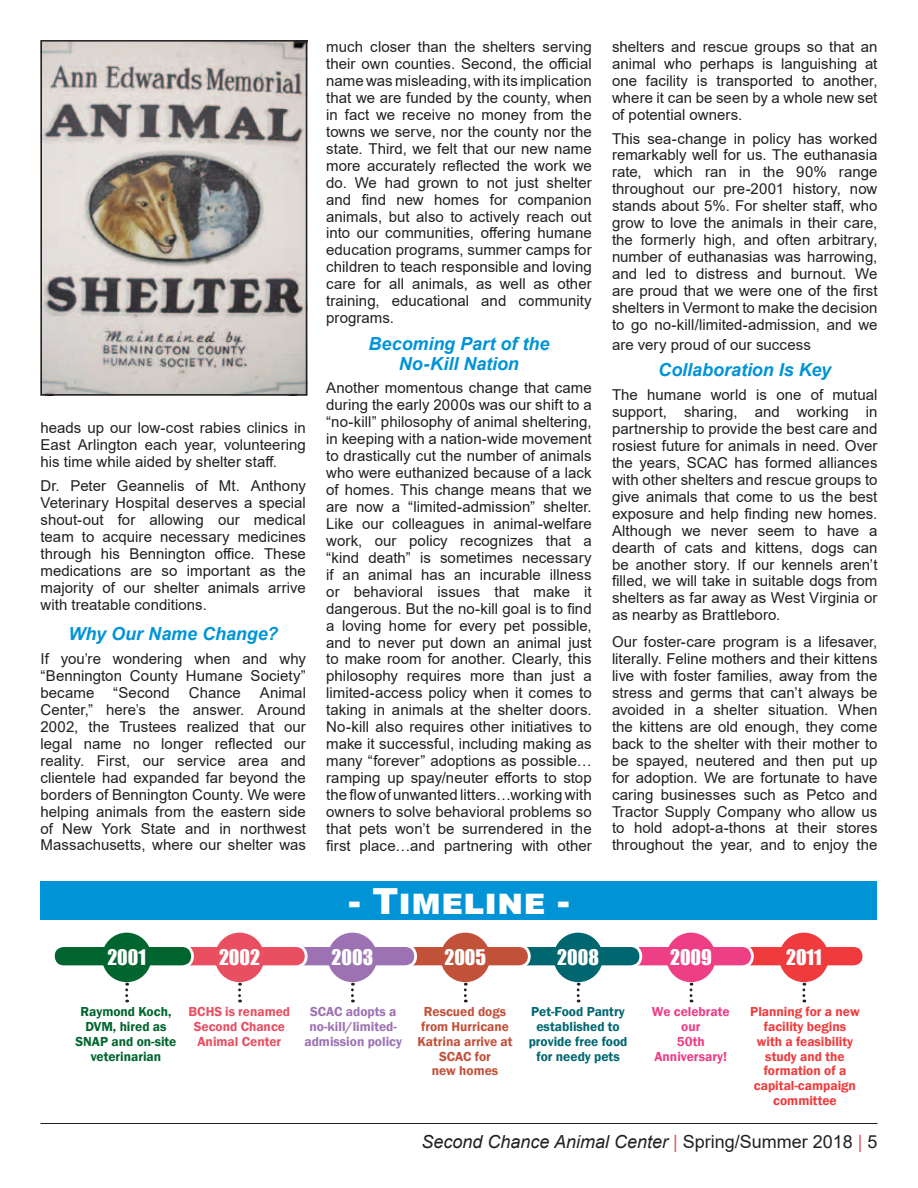
<style>
.page{position:relative;width:918px;height:1188px;background:#fff}
.page>*{position:absolute;margin:0;border:0;box-sizing:border-box;transform-origin:0 0}
.t1{font:900 36px "Arial";color:#fff}
.t2{font:19.8px "Impact";color:#fff}
.t3{font:italic 700 18px/19.8px "Arial";color:#0094d7;text-align:center}
.t4{font:italic 18px "Arial";color:#231f20}
.t5{font:15px/17px "Arial";letter-spacing:.005em;color:#231f20;text-align:justify}
.t6{font:600 13.35px/14.7px "Franklin Gothic";color:#ef3b3d;text-align:center}
.t7{font:600 13.35px/14.7px "Franklin Gothic";color:#c2513a;text-align:center}
.t8{font:600 13.35px/14.7px "Franklin Gothic";color:#006771;text-align:center}
.t9{font:600 13.35px/14.7px "Franklin Gothic";color:#00652e;text-align:center}
.t10{font:600 13.35px/14.7px "Franklin Gothic";color:#9d72b2;text-align:center}
.t11{font:600 13.35px/14.7px "Franklin Gothic";color:#e94e61;text-align:center}
.t12{font:600 13.35px/14.7px "Franklin Gothic";color:#ee3e85;text-align:center}
.s1{font-style:normal;color:#e94e61}
.s2{font-style:normal}
</style>
<div class="page">
<hr style="left:40px;top:1123px;width:838px;height:1px;background:#231f20">
<svg style="left:238px;top:983px;width:3px;height:19px"></svg>
<svg style="left:464px;top:983px;width:3px;height:19px"></svg>
<svg style="left:690px;top:983px;width:2px;height:19px"></svg>
<svg style="left:125px;top:983px;width:3px;height:19px"></svg>
<svg style="left:351px;top:983px;width:3px;height:19px"></svg>
<svg style="left:577px;top:983px;width:3px;height:19px"></svg>
<svg style="left:802px;top:983px;width:3px;height:19px"></svg>
<div style="left:725px;top:946px;width:139px;height:21px;background:#ef3b3d;border-radius:10px"></div>
<div style="left:723px;top:944px;width:142px;height:24px;border:3px solid #fff;border-radius:10px"></div>
<div style="left:613px;top:946px;width:139px;height:21px;background:#ee3e85;border-radius:10px"></div>
<div style="left:612px;top:944px;width:142px;height:24px;border:3px solid #fff;border-radius:10px"></div>
<div style="left:502px;top:946px;width:139px;height:21px;background:#006771;border-radius:10px"></div>
<div style="left:500px;top:944px;width:142px;height:24px;border:3px solid #fff;border-radius:10px"></div>
<div style="left:390px;top:946px;width:139px;height:21px;background:#c2513a;border-radius:10px"></div>
<div style="left:389px;top:944px;width:142px;height:24px;border:3px solid #fff;border-radius:10px"></div>
<div style="left:276px;top:946px;width:140px;height:21px;background:#9d72b2;border-radius:10px"></div>
<div style="left:275px;top:944px;width:142px;height:24px;border:3px solid #fff;border-radius:10px"></div>
<div style="left:167px;top:946px;width:139px;height:21px;background:#e94e61;border-radius:10px"></div>
<div style="left:166px;top:944px;width:142px;height:24px;border:3px solid #fff;border-radius:10px"></div>
<div style="left:53px;top:946px;width:140px;height:21px;background:#00652e;border-radius:10px"></div>
<div style="left:52px;top:944px;width:142px;height:24px;border:3px solid #fff;border-radius:10px"></div>
<div style="left:102px;top:933px;width:49px;height:49px;background:#00652e;border-radius:50%"></div>
<div style="left:328px;top:933px;width:49px;height:49px;background:#9d72b2;border-radius:50%"></div>
<div style="left:553px;top:933px;width:50px;height:49px;background:#006771;border-radius:50%"></div>
<div style="left:779px;top:933px;width:50px;height:49px;background:#ef3b3d;border-radius:50%"></div>
<div style="left:215px;top:933px;width:49px;height:49px;background:#e94e61;border-radius:50%"></div>
<div style="left:441px;top:933px;width:49px;height:49px;background:#c2513a;border-radius:50%"></div>
<div style="left:666px;top:933px;width:50px;height:49px;background:#ee3e85;border-radius:50%"></div>
<div style="left:40px;top:881px;width:838px;height:39px;background:#0094d7"></div>
<img style="left:43px;top:43px;width:261px;height:350px">
<div style="left:40px;top:40px;width:267px;height:356px;border:2px solid #231f20"></div>
<p class="t5" style="left:40px;top:420px;width:267px">heads up our low-cost rabies clinics in East Arlington each year, volunteering his time while aided by shelter staff.</p>
<p class="t5" style="left:40px;top:477px;width:267px">Dr. Peter Geannelis of Mt. Anthony Veterinary Hospital deserves a special shout-out for allowing our medical team to acquire necessary medicines through his Bennington office. These medications are so important as the majority of our shelter animals arrive with treatable conditions.</p>
<p class="t3" style="left:69px;top:625px;width:211px">Why Our Name Change?</p>
<p class="t5" style="left:40px;top:650px;width:267px">If you’re wondering when and why “Bennington County Humane Society” became</p>
<p class="t5" style="left:113px;top:684px;width:58px">“Second</p>
<p class="t5" style="left:189px;top:684px;width:54px">Chance</p>
<p class="t5" style="left:40px;top:684px;width:267px;text-indent:219px">Animal Center,” here’s the answer. Around 2002, the Trustees realized that our legal name no longer reflected our reality. First, our service area and clientele had expanded far beyond the borders of Bennington County. We were helping animals from the eastern side of New York State and in northwest Massachusetts, where our shelter was</p>
<p class="t5" style="left:326px;top:38px;width:267px">much closer than the shelters serving their own counties. Second, the official name was misleading, with its implication that we are funded by the county, when in fact we receive no money from the towns we serve, nor the county nor the state. Third, we felt that our new name more accurately reflected the work we do. We had grown to not just shelter and find new homes for companion animals, but also to actively reach out into our communities, offering humane education programs, summer camps for children to teach responsible and loving care for all animals, as well as other training, educational and community programs.</p>
<p class="t3" style="left:369px;top:334px;width:182px">Becoming Part of the<br>No-Kill Nation</p>
<p class="t5" style="left:326px;top:379px;width:267px">Another momentous change that came during the early 2000s was our shift to a “no-kill” philosophy of animal sheltering, in keeping with a nation-wide movement to drastically cut the number of animals who were euthanized because of a lack of homes. This change means that we are now a “limited-admission” shelter.<br>Like our colleagues in animal-welfare work, our policy recognizes that a “kind death” is sometimes necessary if an animal has an incurable illness or behavioral issues that make it dangerous. But the no-kill goal is to find a loving home for every pet possible, and to never put down an animal just to make room for another. Clearly, this philosophy requires more than just a limited-access policy when it comes to taking in animals at the shelter doors.<br>No-kill also requires other initiatives to make it successful, including making as many “forever” adoptions as possible… ramping up spay/neuter efforts to stop the flow of unwanted litters…working with owners to solve behavioral problems so that pets won’t be surrendered in the first place…and partnering with other</p>
<h1 class="t1" style="left:349px;top:875px;width:222px">- Timeline -</h1>
<p class="t5" style="left:612px;top:38px;width:267px">shelters and rescue groups so that an animal who perhaps is languishing at one facility is transported to another, where it can be seen by a whole new set of potential owners.</p>
<p class="t5" style="left:612px;top:130px;width:267px">This sea-change in policy has worked remarkably well for us. The euthanasia rate, which ran in the 90% range throughout our pre-2001 history, now stands about 5%. For shelter staff, who grow to love the animals in their care, the formerly high, and often arbitrary, number of euthanasias was harrowing, and led to distress and burnout. We are proud that we were one of the first shelters in Vermont to make the decision to go no-kill/limited-admission, and we</p>
<p class="t5" style="left:612px;top:336px;width:200px">are very proud of our success</p>
<p class="t3" style="left:658px;top:361px;width:174px">Collaboration Is Key</p>
<p class="t5" style="left:612px;top:386px;width:267px">The humane world is one of mutual support, sharing, and working in partnership to provide the best care and rosiest future for animals in need. Over the years, SCAC has formed alliances with other shelters and rescue groups to give animals that come to us the best exposure and help finding new homes.<br>Although we never seem to have a dearth of cats and kittens, dogs can be another story. If our kennels aren’t filled, we will take in suitable dogs from shelters as far away as West Virginia or as nearby as Brattleboro.</p>
<p class="t5" style="left:612px;top:633px;width:267px">Our foster-care program is a lifesaver, literally. Feline mothers and their kittens live with foster families, away from the stress and germs that can’t always be avoided in a shelter situation. When the kittens are old enough, they come back to the shelter with their mother to be spayed, neutered and then put up for adoption. We are fortunate to have caring businesses such as Petco and Tractor Supply Company who allow us to hold adopt-a-thons at their stores throughout the year, and to enjoy the</p>
<h2 class="t2" style="left:107px;top:942px;width:40px">2001</h2>
<h2 class="t2" style="left:219px;top:942px;width:43px">2002</h2>
<h2 class="t2" style="left:332px;top:942px;width:43px">2003</h2>
<h2 class="t2" style="left:444px;top:942px;width:43px">2005</h2>
<h2 class="t2" style="left:557px;top:942px;width:43px">2008</h2>
<h2 class="t2" style="left:670px;top:942px;width:43px">2009</h2>
<h2 class="t2" style="left:786px;top:942px;width:37px">2011</h2>
<p class="t9" style="left:75px;top:1005px;width:102px">Raymond Koch,<br>DVM, hired as<br>SNAP and on-site veterinarian</p>
<p class="t11" style="left:189px;top:1005px;width:103px">BCHS is renamed<br>Second Chance<br>Animal Center</p>
<p class="t10" style="left:304px;top:1005px;width:99px">SCAC adopts a no-kill/limited&shy;admission policy</p>
<p class="t7" style="left:418px;top:1005px;width:97px">Rescued dogs from Hurricane<br>Katrina arrive at<br>SCAC for<br>new homes</p>
<p class="t8" style="left:529px;top:1005px;width:100px">Pet-Food Pantry established to provide free food for needy pets</p>
<p class="t12" style="left:652px;top:1005px;width:79px">We celebrate our<br>50th<br>Anniversary!</p>
<p class="t6" style="left:750px;top:1005px;width:111px">Planning for a new facility begins with a feasibility study and the formation of a capital-campaign committee</p>
<p class="t4" style="left:422px;top:1130px;width:457px">Second Chance Animal Center <span class="s1">|</span> <span class="s2">Spring/Summer 2018</span> <span class="s1">|</span> <span class="s2">5</span></p>
</div>
